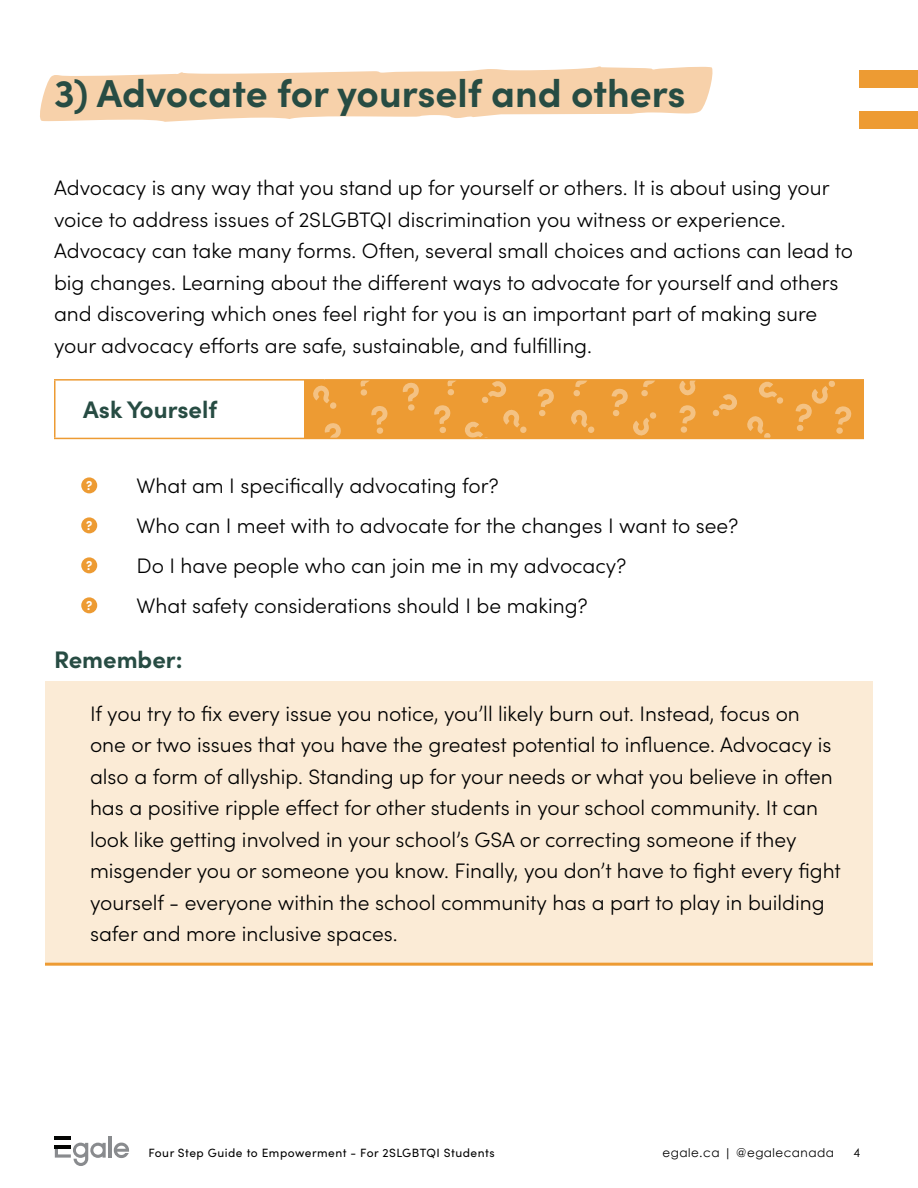
<style>
.page{position:relative;width:918px;height:1188px;background:#fff}
.page>*{position:absolute;margin:0;border:0;box-sizing:border-box;transform-origin:0 0}
.Heading{font:700 39px "Sofia Pro";color:#274c43}
.Subheading{font:700 24px "Sofia Pro";color:#274c43}
.Body{font:300 21px/31.5px "Sofia Pro";color:#000}
.Emphasis_body{font:300 21px/31.5px "Sofia Pro";color:#000}
.Subheading-2{font:700 12.9px "Sofia Pro";color:#fff}
.t1{font:12px "Sofia Pro";letter-spacing:.04em;color:#000}
.t2{font:12px "Century Gothic";letter-spacing:.04em;color:#000}
</style>
<div class="page">
<div style="left:860px;top:111px;width:58px;height:17px;background:#ed9b33"></div>
<div style="left:860px;top:70px;width:58px;height:18px;background:#ed9b33"></div>
<hr style="left:108px;top:1136px;width:3px;height:22px;background:#898b8e">
<svg style="left:114px;top:1143px;width:15px;height:15px"></svg>
<hr style="left:55px;top:1136px;width:16px;height:3px;background:#040503">
<svg style="left:55px;top:1143px;width:51px;height:23px"></svg>
<svg style="left:40px;top:66px;width:673px;height:56px"></svg>
<div style="left:304px;top:381px;width:560px;height:58px;background:#ed9b33"></div>
<svg style="left:371px;top:406px;width:17px;height:28px"></svg>
<svg style="left:402px;top:382px;width:17px;height:29px"></svg>
<svg style="left:360px;top:381px;width:9px;height:15px"></svg>
<svg style="left:324px;top:423px;width:17px;height:17px"></svg>
<svg style="left:746px;top:416px;width:25px;height:24px"></svg>
<svg style="left:571px;top:409px;width:24px;height:24px"></svg>
<svg style="left:679px;top:381px;width:17px;height:15px"></svg>
<svg style="left:538px;top:388px;width:16px;height:28px"></svg>
<svg style="left:796px;top:381px;width:56px;height:53px"></svg>
<svg style="left:679px;top:405px;width:17px;height:28px"></svg>
<svg style="left:573px;top:381px;width:14px;height:15px"></svg>
<svg style="left:612px;top:381px;width:45px;height:55px"></svg>
<svg style="left:313px;top:385px;width:24px;height:24px"></svg>
<svg style="left:434px;top:381px;width:93px;height:59px"></svg>
<svg style="left:712px;top:394px;width:25px;height:23px"></svg>
<svg style="left:759px;top:381px;width:25px;height:23px"></svg>
<div style="left:45px;top:682px;width:828px;height:282px;background:#fbebd6"></div>
<hr style="left:45px;top:963px;width:828px;height:3px;background:#ed9b33">
<hr style="left:54px;top:379px;width:271px;height:2px;background:#ed9b33">
<hr style="left:54px;top:381px;width:2px;height:57px;background:#ed9b33">
<hr style="left:325px;top:379px;width:539px;height:2px;background:#ed9b33">
<hr style="left:54px;top:438px;width:271px;height:1px;background:#ed9b33">
<hr style="left:325px;top:438px;width:539px;height:1px;background:#ed9b33">
<div style="left:81px;top:477px;width:16px;height:16px;background:#ed9b33;border-radius:50%"></div>
<div style="left:81px;top:517px;width:16px;height:16px;background:#ed9b33;border-radius:50%"></div>
<div style="left:81px;top:557px;width:16px;height:16px;background:#ed9b33;border-radius:50%"></div>
<div style="left:81px;top:597px;width:16px;height:16px;background:#ed9b33;border-radius:50%"></div>
<p class="Heading" style="left:54px;top:63px;width:633px">3) Advocate for yourself and others</p>
<p class="Body" style="left:54px;top:171px;width:801px">Advocacy is any way that you stand up for yourself or others. It is about using your voice to address issues of 2SLGBTQI discrimination you witness or experience.<br>Advocacy can take many forms. Often, several small choices and actions can lead to big changes. Learning about the different ways to advocate for yourself and others and discovering which ones feel right for you is an important part of making sure your advocacy efforts are safe, sustainable, and fulfilling.</p>
<p class="Subheading" style="left:83px;top:391px;width:135px">Ask Yourself</p>
<p class="Subheading-2" style="left:86px;top:476px;width:8px">?</p>
<p class="Body" style="left:136px;top:468px;width:363px">What am I specifically advocating for?</p>
<p class="Subheading-2" style="left:86px;top:516px;width:8px">?</p>
<p class="Body" style="left:136px;top:508px;width:603px">Who can I meet with to advocate for the changes I want to see?</p>
<p class="Subheading-2" style="left:86px;top:556px;width:8px">?</p>
<p class="Body" style="left:136px;top:548px;width:491px">Do I have people who can join me in my advocacy?</p>
<p class="Subheading-2" style="left:86px;top:596px;width:8px">?</p>
<p class="Body" style="left:136px;top:588px;width:453px">What safety considerations should I be making?</p>
<p class="Subheading" style="left:54px;top:642px;width:130px">Remember:</p>
<p class="Emphasis_body" style="left:90px;top:697px;width:752px">If you try to fix every issue you notice, you’ll likely burn out. Instead, focus on one or two issues that you have the greatest potential to influence. Advocacy is also a form of allyship. Standing up for your needs or what you believe in often has a positive ripple effect for other students in your school community. It can look like getting involved in your school’s GSA or correcting someone if they misgender you or someone you know. Finally, you don’t have to fight every fight yourself - everyone within the school community has a part to play in building safer and more inclusive spaces.</p>
<p class="t1" style="left:148px;top:1144px;width:348px">Four Step Guide to Empowerment - For 2SLGBTQI Students</p>
<p class="t2" style="left:663px;top:1144px;width:173px">egale.ca | @egalecanada</p>
<p class="t2" style="left:854px;top:1144px;width:8px">4</p>
</div>
